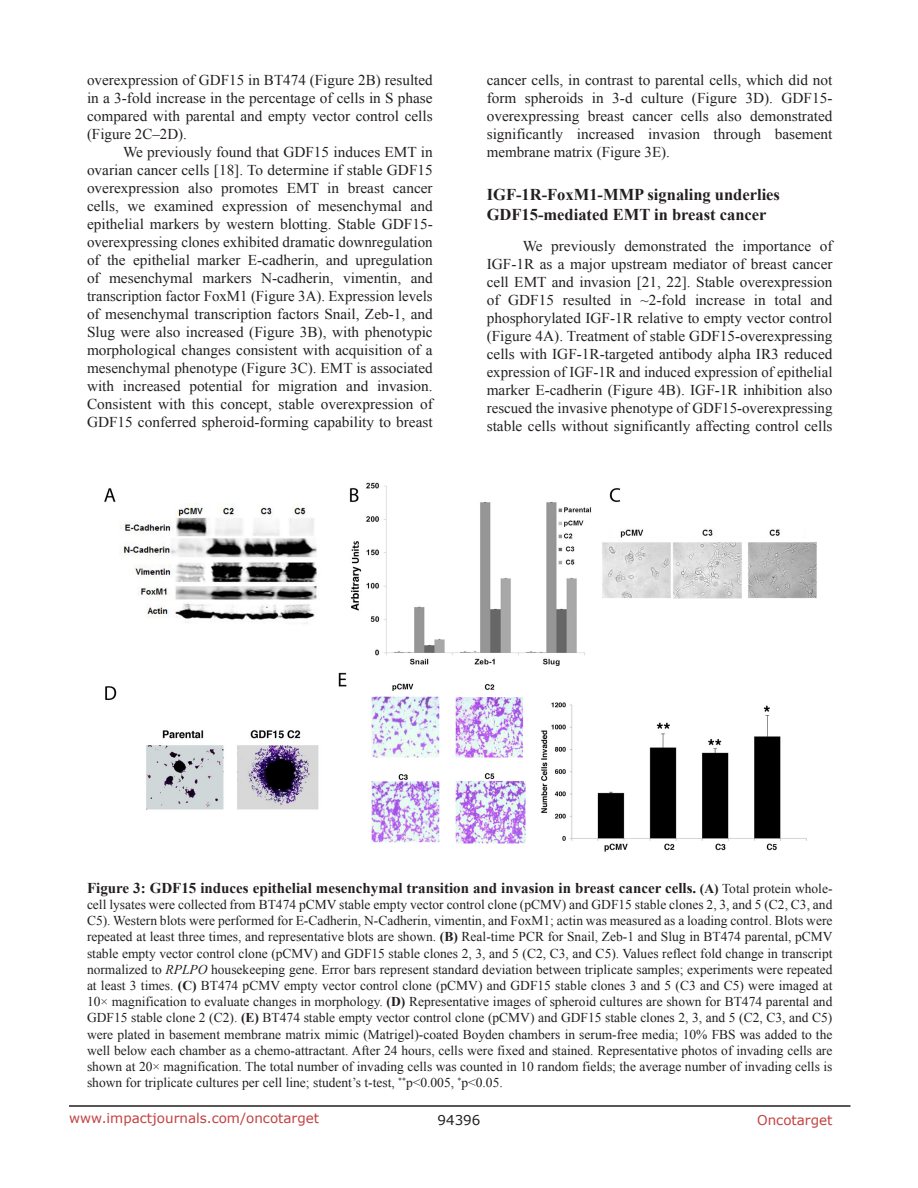
<style>
.page{position:relative;width:918px;height:1188px;background:#fff}
.page>*{position:absolute;margin:0;border:0;box-sizing:border-box;transform-origin:0 0}
.SubHeading{font:700 16.5px/19.8px "Times New Roman";color:#231f20}
.BodyText{font:15px/18px "Times New Roman";color:#231f20;text-align:justify}
.figuretext{font:700 15px "Times New Roman";color:#231f20}
.figuretext-2{font:13.5px/16.2px "Times New Roman";color:#231f20;text-align:justify}
.t1{font:13.5px "Verdana";color:#c24141}
.t2{font:13.5px "Verdana";color:#231f20}
.s1{font-size:13.5px}
.s2{font-weight:400;font-size:13.5px}
.s3{font-weight:700}
.s4{font-style:italic}
</style>
<div class="page">
<hr style="left:69px;top:1105px;width:781px;height:2px;background:#231f20">
<img style="left:104px;top:482px;width:713px;height:370px">
<p class="BodyText" style="left:87px;top:71px;width:347px">overexpression of GDF15 in BT474 (Figure 2B) resulted in a 3-fold increase in the percentage of cells in S phase compared with parental and empty vector control cells (Figure 2C–2D).</p>
<p class="BodyText" style="left:87px;top:143px;width:347px;text-indent:36px">We previously found that GDF15 induces EMT in ovarian cancer cells [18]. To determine if stable GDF15 overexpression also promotes EMT in breast cancer cells, we examined expression of mesenchymal and epithelial markers by western blotting. Stable GDF15- overexpressing clones exhibited dramatic downregulation of the epithelial marker E-cadherin, and upregulation of mesenchymal markers N-cadherin, vimentin, and transcription factor FoxM1 (Figure 3A). Expression levels of mesenchymal transcription factors Snail, Zeb-1, and Slug were also increased (Figure 3B), with phenotypic morphological changes consistent with acquisition of a mesenchymal phenotype (Figure 3C). EMT is associated with increased potential for migration and invasion.<br>Consistent with this concept, stable overexpression of GDF15 conferred spheroid-forming capability to breast</p>
<p class="BodyText" style="left:487px;top:71px;width:347px">cancer cells, in contrast to parental cells, which did not form spheroids in 3-d culture (Figure 3D). GDF15- overexpressing breast cancer cells also demonstrated significantly increased invasion through basement membrane matrix (Figure 3E).</p>
<p class="SubHeading" style="left:487px;top:184px;width:295px">IGF-1R-FoxM1-MMP signaling underlies<br>GDF15-mediated EMT in breast cancer</p>
<p class="BodyText" style="left:487px;top:237px;width:347px;text-indent:36px">We previously demonstrated the importance of IGF-1R as a major upstream mediator of breast cancer cell EMT and invasion [21, 22]. Stable overexpression of GDF15 resulted in ~2-fold increase in total and phosphorylated IGF-1R relative to empty vector control (Figure 4A). Treatment of stable GDF15-overexpressing cells with IGF-1R-targeted antibody alpha IR3 reduced expression of IGF-1R and induced expression of epithelial marker E-cadherin (Figure 4B). IGF-1R inhibition also rescued the invasive phenotype of GDF15-overexpressing stable cells without significantly affecting control cells</p>
<p class="figuretext" style="left:87px;top:877px;width:747px">Figure 3: GDF15 induces epithelial mesenchymal transition and invasion in breast cancer cells. <span class="s1">(A)</span> <span class="s2">Total protein whole-</span></p>
<p class="figuretext-2" style="left:87px;top:896px;width:747px">cell lysates were collected from BT474 pCMV stable empty vector control clone (pCMV) and GDF15 stable clones 2, 3, and 5 (C2, C3, and C5). Western blots were performed for E-Cadherin, N-Cadherin, vimentin, and FoxM1; actin was measured as a loading control. Blots were repeated at least three times, and representative blots are shown. <span class="s3">(B)</span> Real-time PCR for Snail, Zeb-1 and Slug in BT474 parental, pCMV stable empty vector control clone (pCMV) and GDF15 stable clones 2, 3, and 5 (C2, C3, and C5). Values reflect fold change in transcript normalized to <span class="s4">RPLPO</span> housekeeping gene. Error bars represent standard deviation between triplicate samples; experiments were repeated at least 3 times. <span class="s3">(C)</span> BT474 pCMV empty vector control clone (pCMV) and GDF15 stable clones 3 and 5 (C3 and C5) were imaged at 10× magnification to evaluate changes in morphology. <span class="s3">(D)</span> Representative images of spheroid cultures are shown for BT474 parental and GDF15 stable clone 2 (C2). <span class="s3">(E)</span> BT474 stable empty vector control clone (pCMV) and GDF15 stable clones 2, 3, and 5 (C2, C3, and C5) were plated in basement membrane matrix mimic (Matrigel)-coated Boyden chambers in serum-free media; 10% FBS was added to the well below each chamber as a chemo-attractant. After 24 hours, cells were fixed and stained. Representative photos of invading cells are shown at 20× magnification. The total number of invading cells was counted in 10 random fields; the average number of invading cells is shown for triplicate cultures per cell line; student’s t-test, <sup>**</sup>p&lt;0.005, <sup>*</sup>p&lt;0.05.</p>
<p class="t1" style="left:69px;top:1109px;width:252px">www.impactjournals.com/oncotarget</p>
<p class="t2" style="left:438px;top:1111px;width:44px">94396</p>
<p class="t1" style="left:757px;top:1111px;width:77px">Oncotarget</p>
</div>
